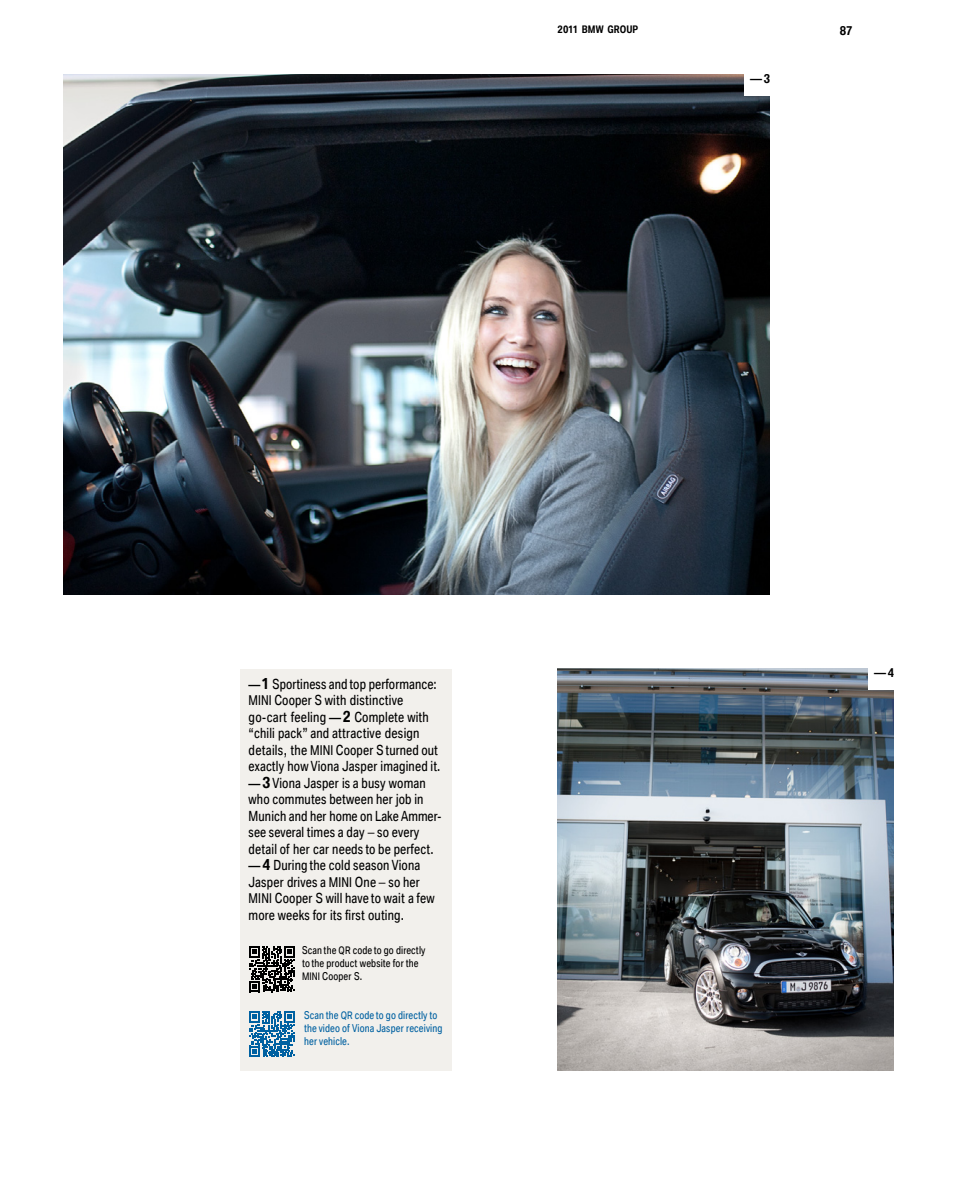
<style>
.page{position:relative;width:957px;height:1191px;background:#fff}
.page>*{position:absolute;margin:0;border:0;box-sizing:border-box;transform-origin:0 0}
.t1{font:13.5px/16.5px "BMW Group Condensed";letter-spacing:.005em;color:#000}
.t2{font:700 12px "BMW Group Condensed";color:#000}
.t3{font:10.5px/12.8px "BMW Group Condensed";letter-spacing:.005em;color:#0061a1}
.t4{font:10.5px/12.8px "BMW Group Condensed";letter-spacing:.005em;color:#000}
.t5{font:700 10.05px "BMW Group Condensed";color:#000}
.s1{font-weight:700;font-size:12px}
.s2{font-weight:700;font-size:15px}
.s3{font-size:13.05px}
.s4{font-size:10.05px}
</style>
<div class="page">
<img style="left:64px;top:74px;width:705px;height:521px">
<img style="left:557px;top:668px;width:336px;height:402px">
<div style="left:744px;top:70px;width:29px;height:25px;background:#fff"></div>
<div style="left:867px;top:664px;width:30px;height:25px;background:#fff"></div>
<div style="left:240px;top:669px;width:212px;height:401px;background:#f2f0ec"></div>
<svg style="left:249px;top:946px;width:46px;height:46px"></svg>
<svg style="left:249px;top:1011px;width:46px;height:46px"></svg>
<p class="t5" style="left:557px;top:24px;width:82px">2011 BMW GROUP</p>
<p class="t2" style="left:839px;top:23px;width:15px">87</p>
<p class="t2" style="left:750px;top:72px;width:22px">— 3</p>
<p class="t1" style="left:249px;top:675px;width:195px"><span class="s1">—</span><span class="s2">1</span> Sportiness and top performance:<br><span class="s3">MINI</span> Cooper S with distinctive go-cart feeling <span class="s1">—</span><span class="s2">2</span> Complete with “chili pack” and attractive design details, the <span class="s3">MINI</span> Cooper S turned out exactly how Viona Jasper imagined it. <span class="s1">—</span><span class="s2">3</span> Viona Jasper is a busy woman who commutes between her job in Munich and her home on Lake Ammer&shy;see several times a day – so every detail of her car needs to be perfect. <span class="s1">—</span><span class="s2">4</span> During the cold season Viona Jasper drives a <span class="s3">MINI</span> One – so her <span class="s3">MINI</span> Cooper S will have to wait a few more weeks for its first outing.</p>
<p class="t4" style="left:302px;top:944px;width:125px">Scan the <span class="s4">QR</span> code to go directly to the product website for the<br><span class="s4">MINI</span> Cooper S.</p>
<p class="t3" style="left:304px;top:1009px;width:140px">Scan the <span class="s4">QR</span> code to go directly to the video of Viona Jasper receiving her vehicle.</p>
<p class="t2" style="left:874px;top:665px;width:22px">— 4</p>
</div>
